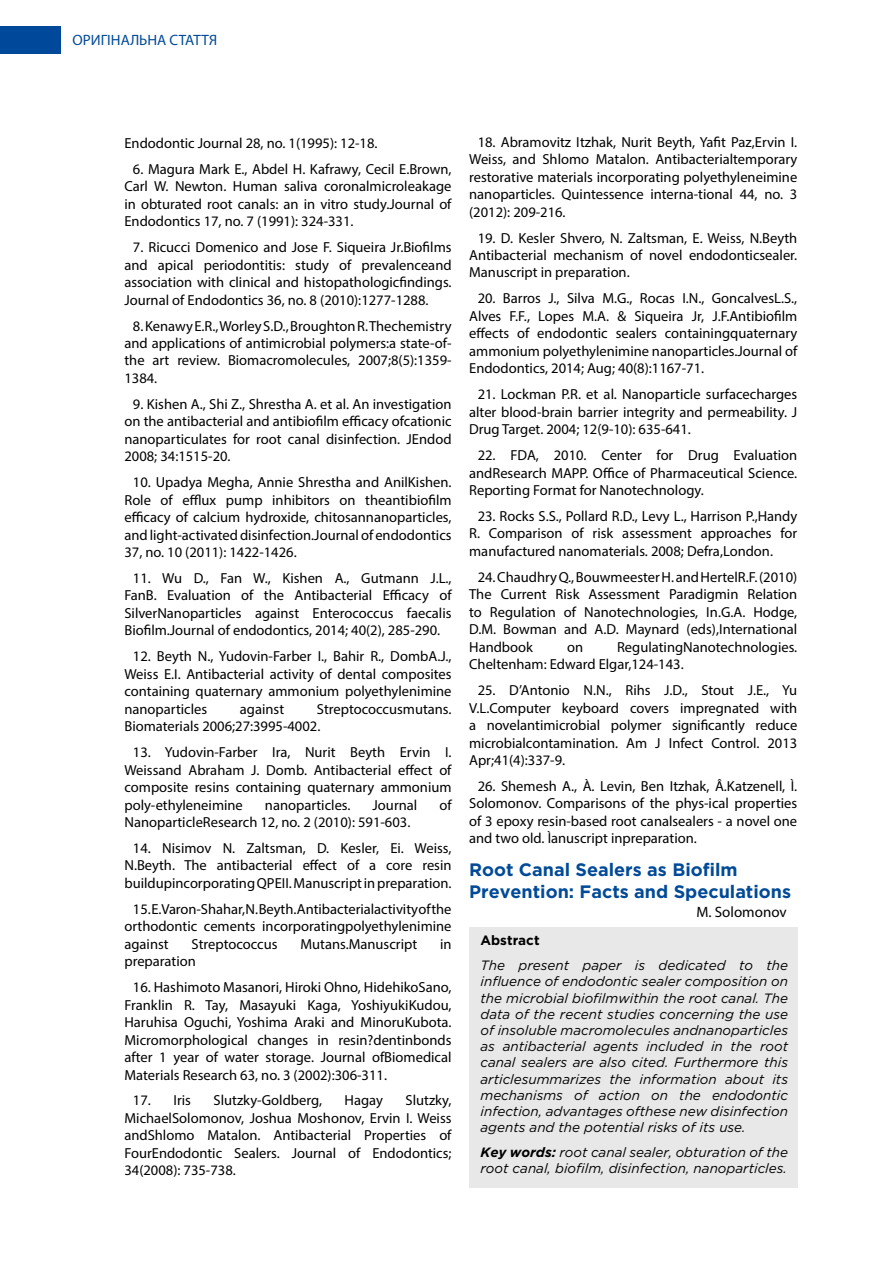
<style>
.page{position:relative;width:893px;height:1263px;background:#fff}
.page>*{position:absolute;margin:0;border:0;box-sizing:border-box;transform-origin:0 0}
.t1{font:700 18px/21.6px "Gotham Pro";color:#004a98}
.t2{font:15px "Myriad Pro";color:#004a98}
.t3{font:15px "Myriad Pro";color:#000}
.t4{font:14.55px/17.4px "Myriad Pro";color:#000;text-align:justify}
.t5{font:italic 13.5px/16.2px "Gotham Pro";color:#000;text-align:justify}
.t6{font:700 13.5px "Gotham Pro";color:#000}
.s1{font-weight:700}
</style>
<div class="page">
<div style="left:469px;top:927px;width:328px;height:260px;background:#e8e8e8"></div>
<div style="left:0;top:26px;width:60px;height:27px;background:#00489a"></div>
<p class="t2" style="left:73px;top:30px;width:146px">ОРИГІНАЛЬНА СТАТТЯ</p>
<p class="t4" style="left:124px;top:134px;width:255px">Endodontic Journal 28, no. 1(1995): 12-18.</p>
<p class="t4" style="left:124px;top:160px;width:329px;text-indent:8px">6. Magura Mark E., Abdel H. Kafrawy, Cecil E.Brown, Carl W. Newton. Human saliva coronalmicroleakage in obturated root canals: an in vitro study.Journal of Endodontics 17, no. 7 (1991): 324-331.</p>
<p class="t4" style="left:124px;top:238px;width:329px;text-indent:8px">7. Ricucci Domenico and Jose F. Siqueira Jr.Biofilms and apical periodontitis: study of prevalenceand association with clinical and histopathologicfindings.<br>Journal of Endodontics 36, no. 8 (2010):1277-1288.</p>
<p class="t4" style="left:124px;top:317px;width:329px;text-indent:8px">8. Kenawy E.R., Worley S.D., Broughton R. Thechemistry and applications of antimicrobial polymers:a state-of&shy;the art review. Biomacromolecules, 2007;8(5):1359- 1384.</p>
<p class="t4" style="left:124px;top:395px;width:329px;text-indent:8px">9. Kishen A., Shi Z., Shrestha A. et al. An investigation on the antibacterial and antibiofilm efficacy ofcationic nanoparticulates for root canal disinfection. JEndod 2008; 34:1515-20.</p>
<p class="t4" style="left:124px;top:473px;width:329px;text-indent:8px">10. Upadya Megha, Annie Shrestha and AnilKishen.<br>Role of efflux pump inhibitors on theantibiofilm efficacy of calcium hydroxide, chitosannanoparticles, and light-activated disinfection.Journal of endodontics 37, no. 10 (2011): 1422-1426.</p>
<p class="t4" style="left:124px;top:569px;width:329px;text-indent:8px">11. Wu D., Fan W., Kishen A., Gutmann J.L., FanB. Evaluation of the Antibacterial Efficacy of SilverNanoparticles against Enterococcus faecalis Biofilm.Journal of endodontics, 2014; 40(2), 285-290.</p>
<p class="t4" style="left:124px;top:647px;width:329px;text-indent:8px">12. Beyth N., Yudovin-Farber I., Bahir R., DombA.J., Weiss E.I. Antibacterial activity of dental composites containing quaternary ammonium polyethylenimine nanoparticles</p>
<p class="t4" style="left:124px;top:700px;width:329px;text-indent:192px">Streptococcusmutans.<br>Biomaterials 2006;27:3995-4002.</p>
<p class="t4" style="left:124px;top:743px;width:329px;text-indent:8px">13. Yudovin-Farber Ira, Nurit Beyth Ervin I.<br>Weissand Abraham J. Domb. Antibacterial effect of composite resins containing quaternary ammonium poly-ethyleneimine</p>
<p class="t4" style="left:240px;top:700px;width:46px">against</p>
<p class="t4" style="left:265px;top:796px;width:87px">nanoparticles.</p>
<p class="t4" style="left:373px;top:796px;width:46px">Journal</p>
<p class="t4" style="left:439px;top:796px;width:14px">of</p>
<p class="t4" style="left:124px;top:813px;width:287px">NanoparticleResearch 12, no. 2 (2010): 591-603.</p>
<p class="t4" style="left:124px;top:839px;width:329px;text-align:center">14. Nisimov N. Zaltsman, D. Kesler, Ei. Weiss,<br>N.Beyth. The antibacterial effect of a core resin buildupincorporating QPEII. Manuscript in preparation.</p>
<p class="t4" style="left:124px;top:900px;width:329px;text-indent:8px">15. E. Varon-Shahar, N. Beyth. Antibacterialactivity of the orthodontic cements incorporatingpolyethylenimine against</p>
<p class="t4" style="left:192px;top:935px;width:87px">Streptococcus</p>
<p class="t4" style="left:300px;top:935px;width:118px">Mutans.Manuscript</p>
<p class="t4" style="left:440px;top:935px;width:13px">in</p>
<p class="t4" style="left:124px;top:952px;width:73px">preparation</p>
<p class="t4" style="left:124px;top:978px;width:329px;text-indent:8px">16. Hashimoto Masanori, Hiroki Ohno, HidehikoSano, Franklin R. Tay, Masayuki Kaga, YoshiyukiKudou, Haruhisa Oguchi, Yoshima Araki and MinoruKubota.<br>Micromorphological changes in resin?dentinbonds after 1 year of water storage. Journal ofBiomedical Materials Research 63, no. 3 (2002):306-311.</p>
<p class="t4" style="left:133px;top:1092px;width:60px">17. Iris</p>
<p class="t4" style="left:214px;top:1092px;width:110px">Slutzky-Goldberg,</p>
<p class="t4" style="left:345px;top:1092px;width:40px">Hagay</p>
<p class="t4" style="left:124px;top:1092px;width:329px;text-indent:281px">Slutzky, MichaelSolomonov, Joshua Moshonov, Ervin I. Weiss andShlomo Matalon. Antibacterial Properties of FourEndodontic Sealers. Journal of Endodontics; 34(2008): 735-738.</p>
<p class="t4" style="left:469px;top:133px;width:330px;text-indent:8px">18. Abramovitz Itzhak, Nurit Beyth, Yafit Paz,Ervin I.<br>Weiss, and Shlomo Matalon. Antibacterialtemporary restorative materials incorporating polyethyleneimine nanoparticles. Quintessence interna-tional 44, no. 3 (2012): 209-216.</p>
<p class="t4" style="left:469px;top:229px;width:330px;text-indent:8px">19. D. Kesler Shvero, N. Zaltsman, E. Weiss, N.Beyth Antibacterial mechanism of novel endodonticsealer.<br>Manuscript in preparation.</p>
<p class="t4" style="left:469px;top:290px;width:330px;text-indent:8px">20. Barros J., Silva M.G., Rocas I.N., GoncalvesL.S., Alves F.F., Lopes M.A. &amp; Siqueira Jr, J.F.Antibiofilm effects of endodontic sealers containingquaternary ammonium polyethylenimine nanoparticles.Journal of Endodontics, 2014; Aug; 40(8):1167-71.</p>
<p class="t4" style="left:469px;top:385px;width:330px;text-indent:8px">21. Lockman P.R. et al. Nanoparticle surfacecharges alter blood-brain barrier integrity and permeability. J Drug Target. 2004; 12(9-10): 635-641.</p>
<p class="t4" style="left:469px;top:446px;width:330px;text-indent:8px">22. FDA, 2010. Center for Drug Evaluation andResearch MAPP. Office of Pharmaceutical Science.<br>Reporting Format for Nanotechnology.</p>
<p class="t4" style="left:469px;top:507px;width:330px;text-indent:8px">23. Rocks S.S., Pollard R.D., Levy L., Harrison P.,Handy R. Comparison of risk assessment approaches for manufactured nanomaterials. 2008; Defra,London.</p>
<p class="t4" style="left:469px;top:568px;width:330px;text-indent:8px">24. Chaudhry Q., Bouwmeester H. and HertelR.F. (2010)<br>The Current Risk Assessment Paradigmin Relation to Regulation of Nanotechnologies, In.G.A. Hodge, D.M. Bowman and A.D. Maynard (eds),International Handbook</p>
<p class="t4" style="left:469px;top:638px;width:330px;text-indent:148px">RegulatingNanotechnologies.<br>Cheltenham: Edward Elgar,124-143.</p>
<p class="t4" style="left:469px;top:681px;width:330px;text-indent:8px">25. D’Antonio N.N., Rihs J.D., Stout J.E., Yu V.L.Computer keyboard covers impregnated with a novelantimicrobial polymer significantly reduce microbialcontamination. Am J Infect Control. 2013<br>Apr;41(4):337-9.</p>
<p class="t4" style="left:469px;top:777px;width:330px;text-indent:8px">26. Shemesh A., À. Levin, Ben Itzhak, Â.Katzenell, Ì.<br>Solomonov. Comparisons of the phys-ical properties of 3 epoxy resin-based root canalsealers - a novel one and two old. Ìanuscript inpreparation.</p>
<p class="t4" style="left:567px;top:638px;width:18px">on</p>
<p class="t1" style="left:469px;top:859px;width:323px">Root Canal Sealers as Biofilm<br>Prevention: Facts and Speculations</p>
<p class="t3" style="left:696px;top:903px;width:92px">M. Solomonov</p>
<p class="t6" style="left:480px;top:933px;width:61px">Abstract</p>
<p class="t5" style="left:480px;top:957px;width:309px">The present paper is dedicated to the influence of endodontic sealer composition on the microbial biofilmwithin the root canal. The data of the recent studies concerning the use of insoluble macromolecules andnanoparticles as antibacterial agents included in the root canal sealers are also cited. Furthermore this articlesummarizes the information about its mechanisms of action on the endodontic infection, advantages ofthese new disinfection agents and the potential risks of its use.</p>
<p class="t5" style="left:480px;top:1144px;width:309px"><span class="s1">Key words:</span> root canal sealer, obturation of the root canal, biofilm, disinfection, nanoparticles.</p>
</div>
